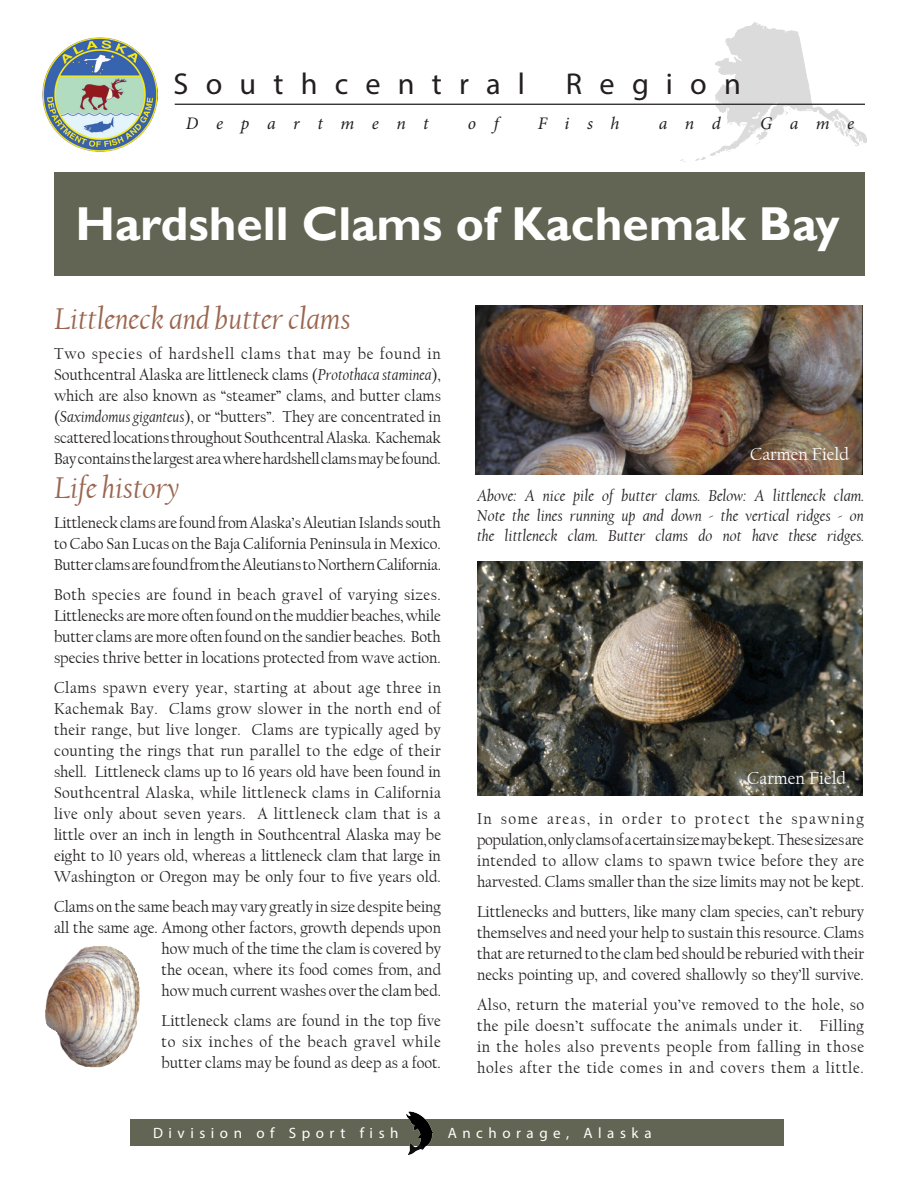
<style>
.page{position:relative;width:918px;height:1188px;background:#fff}
.page>*{position:absolute;margin:0;border:0;box-sizing:border-box;transform-origin:0 0}
.t1{font:700 47.55px "Gill Sans";color:#fff}
.Subhead_1{font:italic 31.5px "Californian FB";color:#9a6650}
.t2{font:30.3px "Myriad Pro";letter-spacing:.57em;color:#231f20}
.t3{font:18px "Californian FB";color:#fff}
.t4{font:italic 17.7px "Minion Pro";letter-spacing:.995em;color:#231f20}
.Subhead_1-2{font:16.5px/21px "Californian FB";color:#231f20;text-align:justify;scale:.95 1}
.t5{font:italic 16.5px/19.8px "Californian FB";color:#231f20;text-align:justify}
.t6{font:15px "Myriad Pro";letter-spacing:.37em;color:#fff}
.s1{font-style:italic}
</style>
<div class="page">
<img style="left:476px;top:306px;width:386px;height:168px">
<img style="left:478px;top:562px;width:384px;height:233px">
<img style="left:670px;top:23px;width:196px;height:139px">
<img style="left:43px;top:37px;width:114px;height:115px">
<hr style="left:175px;top:104px;width:690px;height:1px;background:#231f20">
<div style="left:54px;top:172px;width:811px;height:104px;background:#626553"></div>
<img style="left:45px;top:946px;width:95px;height:122px">
<div style="left:130px;top:1119px;width:654px;height:27px;background:#626553"></div>
<img style="left:406px;top:1111px;width:27px;height:44px">
<p class="t2" style="left:173px;top:65px;width:353px">Southcentral</p>
<p class="t2" style="left:566px;top:65px;width:177px">Region</p>
<p class="t4" style="left:186px;top:111px;width:244px">Department</p>
<p class="t4" style="left:468px;top:111px;width:32px">o f</p>
<p class="t4" style="left:538px;top:111px;width:83px">Fish</p>
<p class="t4" style="left:659px;top:111px;width:63px">and</p>
<p class="t4" style="left:760px;top:111px;width:96px">Game</p>
<p class="t1" style="left:75px;top:196px;width:766px">Hardshell Clams of Kachemak Bay</p>
<p class="Subhead_1" style="left:54px;top:301px;width:298px">Littleneck and butter clams</p>
<p class="Subhead_1-2" style="left:54px;top:343px;width:409px">Two species of hardshell clams that may be found in Southcentral Alaska are littleneck clams (<span class="s1">Protothaca staminea</span>), which are also known as “steamer” clams, and butter clams (<span class="s1">Saximdomus giganteus</span>), or “butters”. They are concentrated in scattered locations throughout Southcentral Alaska. Kachemak Bay contains the largest area where hardshell clams may be found.</p>
<p class="Subhead_1" style="left:54px;top:470px;width:127px">Life history</p>
<p class="Subhead_1-2" style="left:54px;top:512px;width:409px">Littleneck clams are found from Alaska’s Aleutian Islands south to Cabo San Lucas on the Baja California Peninsula in Mexico.<br>Butter clams are found from the Aleutians to Northern California.</p>
<p class="Subhead_1-2" style="left:54px;top:584px;width:409px">Both species are found in beach gravel of varying sizes.<br>Littlenecks are more often found on the muddier beaches, while butter clams are more often found on the sandier beaches. Both species thrive better in locations protected from wave action.</p>
<p class="Subhead_1-2" style="left:54px;top:677px;width:409px">Clams spawn every year, starting at about age three in Kachemak Bay. Clams grow slower in the north end of their range, but live longer. Clams are typically aged by counting the rings that run parallel to the edge of their shell. Littleneck clams up to 16 years old have been found in Southcentral Alaska, while littleneck clams in California live only about seven years. A littleneck clam that is a little over an inch in length in Southcentral Alaska may be eight to 10 years old, whereas a littleneck clam that large in Washington or Oregon may be only four to five years old.</p>
<p class="Subhead_1-2" style="left:54px;top:896px;width:409px;text-align:right">Clams on the same beach may vary greatly in size despite being all the same age. Among other factors, growth depends upon how much of the time the clam is covered by<br>the ocean, where its food comes from, and<br>how much current washes over the clam bed.</p>
<p class="Subhead_1-2" style="left:162px;top:1010px;width:296px">Littleneck clams are found in the top five to six inches of the beach gravel while butter clams may be found as deep as a foot.</p>
<p class="t3" style="left:750px;top:445px;width:101px">Carmen Field</p>
<p class="t5" style="left:477px;top:486px;width:389px">Above: A nice pile of butter clams. Below: A littleneck clam.<br>Note the lines running up and down - the vertical ridges - on the littleneck clam. Butter clams do not have these ridges.</p>
<p class="t3" style="left:747px;top:768px;width:101px">Carmen Field</p>
<p class="Subhead_1-2" style="left:477px;top:808px;width:409px">In some areas, in order to protect the spawning population, only clams of a certain size may be kept. These sizes are intended to allow clams to spawn twice before they are harvested. Clams smaller than the size limits may not be kept.</p>
<p class="Subhead_1-2" style="left:477px;top:901px;width:409px">Littlenecks and butters, like many clam species, can’t rebury themselves and need your help to sustain this resource. Clams that are returned to the clam bed should be reburied with their necks pointing up, and covered shallowly so they’ll survive.</p>
<p class="Subhead_1-2" style="left:477px;top:994px;width:409px">Also, return the material you’ve removed to the hole, so the pile doesn’t suffocate the animals under it. Filling in the holes also prevents people from falling in those holes after the tide comes in and covers them a little.</p>
<p class="t6" style="left:153px;top:1123px;width:247px">Division of Sport fish</p>
<p class="t6" style="left:448px;top:1123px;width:205px">Anchorage, Alaska</p>
</div>
